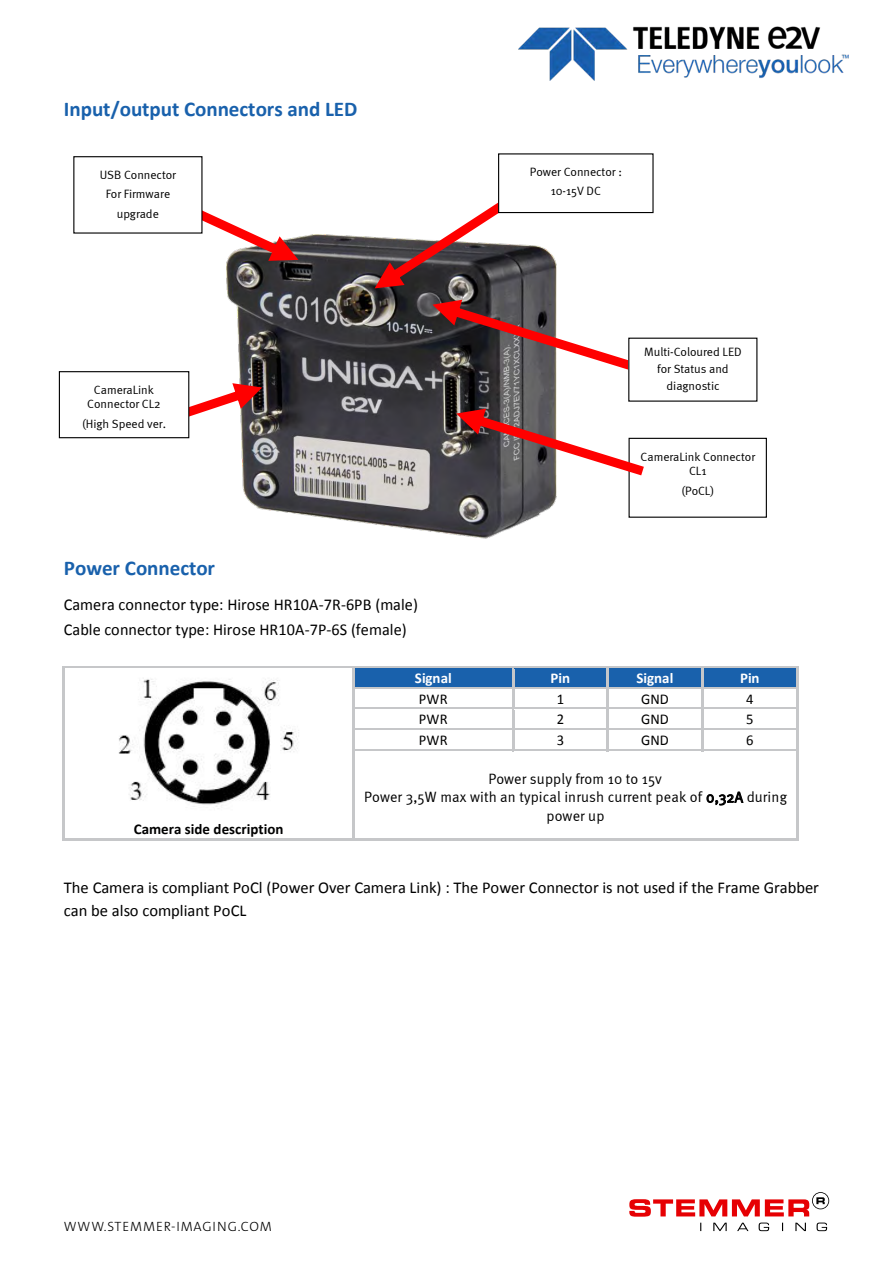
<style>
.page{position:relative;width:893px;height:1263px;background:#fff}
.page>*{position:absolute;margin:0;border:0;box-sizing:border-box;transform-origin:0 0}
.t1{font:700 21px "Calibri";color:#1961ac}
.t2{font:16.5px/24.6px "Calibri";color:#000}
.t3{font:15px/18.3px "Meta Normal";letter-spacing:.01em;color:#000;text-align:center}
.t4{font:15px "Calibri";letter-spacing:.01em;color:#000}
.t5{font:700 15px "Calibri";color:#000}
.t6{font:700 15px "Calibri";letter-spacing:-.005em;color:#fff}
.t7{font:13.5px "The Sans LP3 Lig";letter-spacing:.065em;color:#000}
.t8{font:12px/14.5px "Meta Normal";color:#000;text-align:center}
</style>
<div class="page">
<img style="left:519px;top:26px;width:330px;height:55px">
<div style="left:355px;top:669px;width:157px;height:18px;background:#1961ac"></div>
<div style="left:514px;top:669px;width:93px;height:18px;background:#1961ac"></div>
<div style="left:609px;top:669px;width:93px;height:18px;background:#1961ac"></div>
<div style="left:704px;top:669px;width:92px;height:18px;background:#1961ac"></div>
<hr style="left:65px;top:667px;width:288px;height:2px;background:#c6c7c9">
<hr style="left:355px;top:667px;width:157px;height:2px;background:#c6c7c9">
<hr style="left:514px;top:667px;width:93px;height:2px;background:#c6c7c9">
<hr style="left:609px;top:667px;width:93px;height:2px;background:#c6c7c9">
<hr style="left:704px;top:667px;width:92px;height:2px;background:#c6c7c9">
<hr style="left:796px;top:669px;width:3px;height:18px;background:#c6c7c9">
<hr style="left:355px;top:687px;width:157px;height:2px;background:#c6c7c9">
<hr style="left:514px;top:687px;width:93px;height:2px;background:#c6c7c9">
<hr style="left:609px;top:687px;width:93px;height:2px;background:#c6c7c9">
<hr style="left:704px;top:687px;width:92px;height:2px;background:#c6c7c9">
<hr style="left:796px;top:689px;width:3px;height:19px;background:#c6c7c9">
<hr style="left:355px;top:708px;width:157px;height:2px;background:#c6c7c9">
<hr style="left:514px;top:708px;width:93px;height:2px;background:#c6c7c9">
<hr style="left:609px;top:708px;width:93px;height:2px;background:#c6c7c9">
<hr style="left:704px;top:708px;width:92px;height:2px;background:#c6c7c9">
<hr style="left:796px;top:710px;width:3px;height:18px;background:#c6c7c9">
<hr style="left:355px;top:728px;width:157px;height:3px;background:#c6c7c9">
<hr style="left:514px;top:728px;width:93px;height:3px;background:#c6c7c9">
<hr style="left:609px;top:728px;width:93px;height:3px;background:#c6c7c9">
<hr style="left:704px;top:728px;width:92px;height:3px;background:#c6c7c9">
<hr style="left:796px;top:731px;width:3px;height:18px;background:#c6c7c9">
<svg style="left:706px;top:792px;width:37px;height:13px"></svg>
<svg style="left:63px;top:667px;width:2px;height:84px"></svg>
<svg style="left:353px;top:667px;width:2px;height:84px"></svg>
<hr style="left:355px;top:749px;width:157px;height:2px;background:#c6c7c9">
<svg style="left:512px;top:667px;width:2px;height:85px"></svg>
<hr style="left:514px;top:749px;width:93px;height:2px;background:#c6c7c9">
<svg style="left:607px;top:667px;width:2px;height:85px"></svg>
<hr style="left:609px;top:749px;width:93px;height:2px;background:#c6c7c9">
<svg style="left:702px;top:667px;width:2px;height:85px"></svg>
<hr style="left:704px;top:749px;width:92px;height:2px;background:#c6c7c9">
<hr style="left:63px;top:751px;width:2px;height:87px;background:#c6c7c9">
<hr style="left:65px;top:838px;width:288px;height:2px;background:#c6c7c9">
<hr style="left:353px;top:751px;width:2px;height:87px;background:#c6c7c9">
<hr style="left:355px;top:838px;width:441px;height:2px;background:#c6c7c9">
<hr style="left:796px;top:751px;width:3px;height:87px;background:#c6c7c9">
<img style="left:118px;top:679px;width:181px;height:130px">
<img style="left:227px;top:234px;width:329px;height:304px">
<div style="left:628px;top:438px;width:139px;height:80px;border:1px solid #000"></div>
<img style="left:640px;top:444px;width:126px;height:67px">
<svg style="left:202px;top:208px;width:96px;height:53px"></svg>
<svg style="left:375px;top:202px;width:136px;height:86px"></svg>
<div style="left:499px;top:154px;width:154px;height:59px;background:#fff"></div>
<div style="left:498px;top:153px;width:156px;height:60px;border:1px solid #000"></div>
<img style="left:499px;top:160px;width:1px;height:47px">
<svg style="left:432px;top:300px;width:206px;height:72px"></svg>
<div style="left:629px;top:338px;width:128px;height:63px;background:#fff"></div>
<img style="left:629px;top:344px;width:1px;height:51px">
<svg style="left:456px;top:409px;width:188px;height:66px"></svg>
<svg style="left:189px;top:383px;width:73px;height:35px"></svg>
<div style="left:59px;top:371px;width:130px;height:67px;border:1px solid #000"></div>
<img style="left:60px;top:378px;width:128px;height:54px">
<div style="left:73px;top:156px;width:129px;height:78px;border:1px solid #000"></div>
<img style="left:74px;top:163px;width:127px;height:64px">
<svg style="left:629px;top:1192px;width:200px;height:39px"></svg>
<p class="t1" style="left:64px;top:96px;width:295px">Input/output Connectors and LED</p>
<p class="t8" style="left:100px;top:165px;width:78px;line-height:19.4px">USB Connector<br>For Firmware upgrade</p>
<p class="t8" style="left:87px;top:382px;width:75px">CameraLink<br>Connector CL2</p>
<p class="t8" style="left:82px;top:416px;width:85px">(High Speed ver.</p>
<p class="t1" style="left:64px;top:555px;width:153px">Power Connector</p>
<p class="t2" style="left:64px;top:592px;width:356px">Camera connector type: Hirose HR10A-7R-6PB (male)<br>Cable connector type: Hirose HR10A-7P-6S (female)</p>
<p class="t8" style="left:530px;top:162px;width:94px;line-height:19.2px">Power Connector :<br>10-15V DC</p>
<p class="t8" style="left:644px;top:343px;width:99px;line-height:16.8px">Multi-Coloured LED for Status and diagnostic</p>
<p class="t8" style="left:640px;top:449px;width:116px">CameraLink Connector<br>CL1</p>
<p class="t8" style="left:681px;top:483px;width:34px">(PoCL)</p>
<p class="t5" style="left:134px;top:819px;width:151px">Camera side description</p>
<p class="t6" style="left:415px;top:668px;width:38px">Signal</p>
<p class="t6" style="left:551px;top:668px;width:21px">Pin</p>
<p class="t6" style="left:637px;top:668px;width:38px">Signal</p>
<p class="t6" style="left:740px;top:668px;width:21px">Pin</p>
<p class="t4" style="left:419px;top:689px;width:30px">PWR</p>
<p class="t4" style="left:557px;top:689px;width:9px">1</p>
<p class="t4" style="left:641px;top:689px;width:29px">GND</p>
<p class="t4" style="left:746px;top:689px;width:9px">4</p>
<p class="t4" style="left:419px;top:710px;width:30px">PWR</p>
<p class="t4" style="left:557px;top:710px;width:9px">2</p>
<p class="t4" style="left:641px;top:710px;width:29px">GND</p>
<p class="t4" style="left:746px;top:710px;width:9px">5</p>
<p class="t4" style="left:419px;top:730px;width:30px">PWR</p>
<p class="t4" style="left:557px;top:730px;width:9px">3</p>
<p class="t4" style="left:641px;top:730px;width:29px">GND</p>
<p class="t4" style="left:746px;top:730px;width:9px">6</p>
<p class="t3" style="left:364px;top:769px;width:424px">Power supply from 10 to 15v<br>Power 3,5W max with an typical inrush current peak of 0,32A during power up</p>
<p class="t2" style="left:64px;top:875px;width:757px;line-height:23.2px">The Camera is compliant PoCl (Power Over Camera Link) : The Power Connector is not used if the Frame Grabber can be also compliant PoCL</p>
<p class="t7" style="left:64px;top:1218px;width:209px">WWW.STEMMER-IMAGING.COM</p>
</div>
